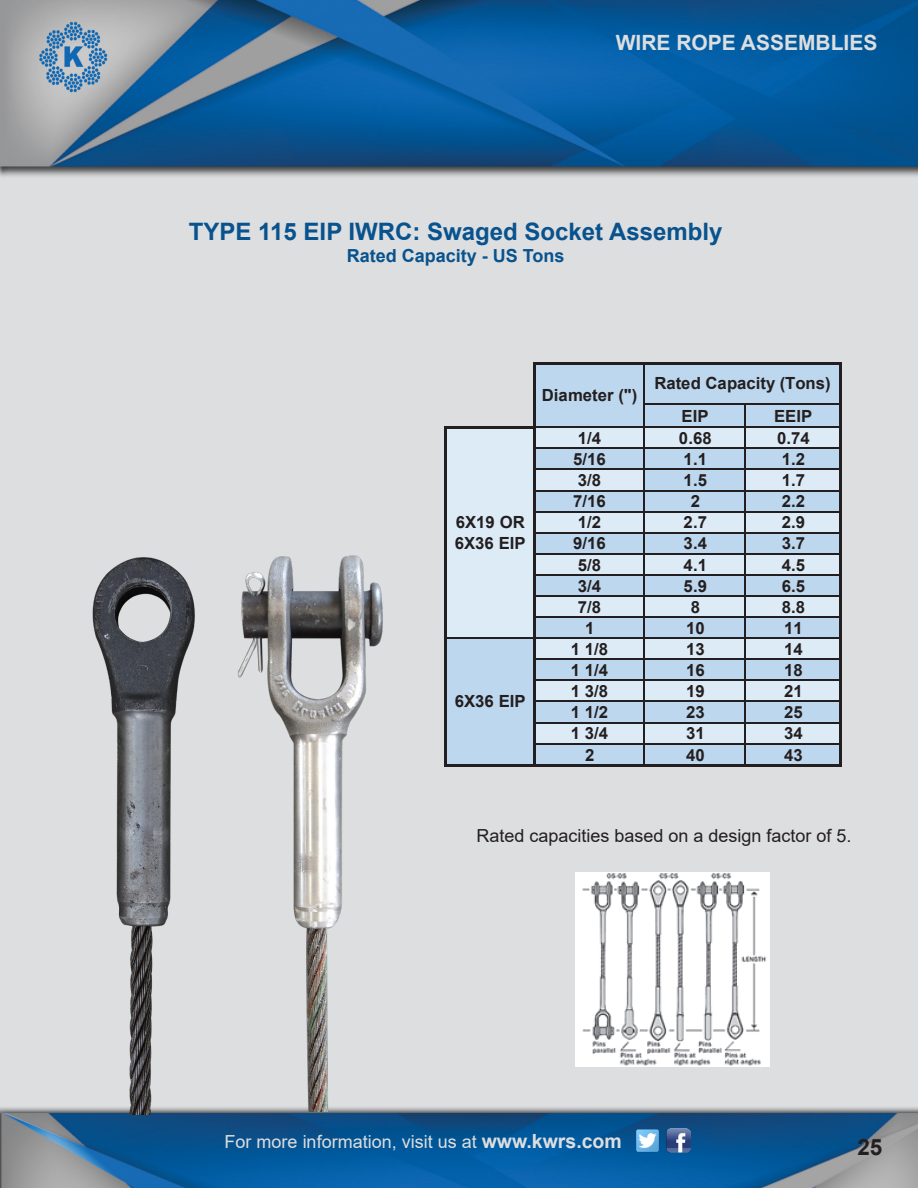
<style>
.page{position:relative;width:918px;height:1188px;background:#fff}
.page>*{position:absolute;margin:0;border:0;box-sizing:border-box;transform-origin:0 0}
.t1{font:700 24px "Arial";color:#08528d}
.t2{font:700 22.5px "Arial";color:#231f20}
.t3{font:700 21px "Arial";color:#dddee0}
.t4{font:18px "Arial";color:#dddee0}
.t5{font:18px "Arial";color:#231f20}
.t6{font:700 18px "Arial";color:#08528d}
.t7{font:700 16.8px/21.1px "Arial";letter-spacing:.005em;color:#231f20}
.s1{font-weight:700;font-size:19.5px}
</style>
<div class="page">
<div style="left:1px;top:0;width:917px;height:1188px;background:#dddee0"></div>
<img style="left:0;top:0;width:918px;height:182px">
<img style="left:0;top:1092px;width:918px;height:96px">
<img style="left:666px;top:1128px;width:24px;height:24px">
<img style="left:636px;top:1129px;width:23px;height:23px">
<img style="left:83px;top:557px;width:127px;height:557px">
<img style="left:228px;top:555px;width:172px;height:556px">
<img style="left:575px;top:873px;width:194px;height:194px">
<div style="left:535px;top:364px;width:305px;height:63px;background:#bdd7ee"></div>
<div style="left:446px;top:427px;width:89px;height:22px;background:#ddebf7"></div>
<div style="left:535px;top:427px;width:305px;height:22px;background:#ddebf7"></div>
<div style="left:446px;top:448px;width:89px;height:22px;background:#ddebf7"></div>
<div style="left:535px;top:448px;width:305px;height:22px;background:#bdd7ee"></div>
<div style="left:446px;top:469px;width:89px;height:22px;background:#ddebf7"></div>
<div style="left:535px;top:469px;width:109px;height:22px;background:#ddebf7"></div>
<div style="left:644px;top:469px;width:102px;height:22px;background:#bdd7ee"></div>
<div style="left:745px;top:469px;width:95px;height:22px;background:#ddebf7"></div>
<div style="left:446px;top:491px;width:89px;height:21px;background:#ddebf7"></div>
<div style="left:535px;top:491px;width:305px;height:21px;background:#bdd7ee"></div>
<div style="left:446px;top:512px;width:89px;height:21px;background:#ddebf7"></div>
<div style="left:535px;top:512px;width:305px;height:21px;background:#ddebf7"></div>
<div style="left:446px;top:533px;width:89px;height:21px;background:#ddebf7"></div>
<div style="left:535px;top:533px;width:305px;height:21px;background:#bdd7ee"></div>
<div style="left:446px;top:554px;width:89px;height:21px;background:#ddebf7"></div>
<div style="left:535px;top:554px;width:305px;height:21px;background:#ddebf7"></div>
<div style="left:446px;top:575px;width:89px;height:21px;background:#ddebf7"></div>
<div style="left:535px;top:575px;width:305px;height:21px;background:#bdd7ee"></div>
<div style="left:446px;top:596px;width:89px;height:21px;background:#ddebf7"></div>
<div style="left:535px;top:596px;width:305px;height:21px;background:#ddebf7"></div>
<div style="left:446px;top:617px;width:89px;height:21px;background:#ddebf7"></div>
<div style="left:535px;top:617px;width:305px;height:21px;background:#bdd7ee"></div>
<div style="left:446px;top:638px;width:89px;height:21px;background:#bdd7ee"></div>
<div style="left:535px;top:638px;width:305px;height:21px;background:#ddebf7"></div>
<div style="left:446px;top:659px;width:394px;height:22px;background:#bdd7ee"></div>
<div style="left:446px;top:680px;width:89px;height:22px;background:#bdd7ee"></div>
<div style="left:535px;top:680px;width:305px;height:22px;background:#ddebf7"></div>
<div style="left:446px;top:701px;width:394px;height:22px;background:#bdd7ee"></div>
<div style="left:446px;top:723px;width:89px;height:21px;background:#bdd7ee"></div>
<div style="left:535px;top:723px;width:305px;height:21px;background:#ddebf7"></div>
<div style="left:446px;top:744px;width:394px;height:22px;background:#bdd7ee"></div>
<hr style="left:447px;top:426px;width:89px;height:3px;background:#231f20">
<hr style="left:447px;top:638px;width:86px;height:1px;background:#231f20">
<hr style="left:533px;top:362px;width:3px;height:405px;background:#231f20">
<hr style="left:643px;top:365px;width:2px;height:399px;background:#231f20">
<hr style="left:839px;top:365px;width:3px;height:402px;background:#231f20">
<hr style="left:745px;top:404px;width:1px;height:360px;background:#231f20">
<hr style="left:444px;top:426px;width:3px;height:341px;background:#231f20">
<hr style="left:536px;top:362px;width:306px;height:3px;background:#231f20">
<hr style="left:645px;top:403px;width:194px;height:1px;background:#231f20">
<hr style="left:536px;top:427px;width:303px;height:1px;background:#231f20">
<hr style="left:536px;top:448px;width:303px;height:1px;background:#231f20">
<hr style="left:536px;top:469px;width:303px;height:1px;background:#231f20">
<hr style="left:536px;top:490px;width:303px;height:1px;background:#231f20">
<hr style="left:536px;top:511px;width:303px;height:1px;background:#231f20">
<hr style="left:536px;top:532px;width:303px;height:1px;background:#231f20">
<hr style="left:536px;top:553px;width:303px;height:2px;background:#231f20">
<hr style="left:536px;top:574px;width:303px;height:2px;background:#231f20">
<hr style="left:536px;top:595px;width:303px;height:2px;background:#231f20">
<hr style="left:536px;top:616px;width:303px;height:2px;background:#231f20">
<hr style="left:536px;top:638px;width:303px;height:1px;background:#231f20">
<hr style="left:536px;top:659px;width:303px;height:1px;background:#231f20">
<hr style="left:536px;top:680px;width:303px;height:1px;background:#231f20">
<hr style="left:536px;top:701px;width:303px;height:1px;background:#231f20">
<hr style="left:536px;top:722px;width:303px;height:1px;background:#231f20">
<hr style="left:536px;top:743px;width:303px;height:1px;background:#231f20">
<hr style="left:447px;top:764px;width:395px;height:3px;background:#231f20">
<p class="t3" style="left:616px;top:27px;width:263px">WIRE ROPE ASSEMBLIES</p>
<h1 class="t1" style="left:189px;top:215px;width:535px">TYPE 115 EIP IWRC: Swaged Socket Assembly</h1>
<p class="t6" style="left:347px;top:243px;width:219px">Rated Capacity - US Tons</p>
<p class="t7" style="left:455px;top:511px;width:73px">6X19 OR<br>6X36 EIP</p>
<p class="t7" style="left:455px;top:691px;width:73px">6X36 EIP</p>
<p class="t7" style="left:542px;top:385px;width:97px">Diameter (")</p>
<p class="t7" style="left:654px;top:373px;width:178px">Rated Capacity (Tons)</p>
<p class="t7" style="left:681px;top:405px;width:29px">EIP</p>
<p class="t7" style="left:774px;top:405px;width:40px">EEIP</p>
<p class="t7" style="left:578px;top:428px;width:25px">1/4</p>
<p class="t7" style="left:679px;top:428px;width:34px">0.68</p>
<p class="t7" style="left:777px;top:428px;width:34px">0.74</p>
<p class="t7" style="left:573px;top:449px;width:34px">5/16</p>
<p class="t7" style="left:684px;top:449px;width:25px">1.1</p>
<p class="t7" style="left:782px;top:449px;width:25px">1.2</p>
<p class="t7" style="left:578px;top:470px;width:25px">3/8</p>
<p class="t7" style="left:684px;top:470px;width:25px">1.5</p>
<p class="t7" style="left:782px;top:470px;width:25px">1.7</p>
<p class="t7" style="left:573px;top:491px;width:34px">7/16</p>
<p class="t7" style="left:691px;top:491px;width:11px">2</p>
<p class="t7" style="left:782px;top:491px;width:25px">2.2</p>
<p class="t7" style="left:578px;top:512px;width:25px">1/2</p>
<p class="t7" style="left:684px;top:512px;width:25px">2.7</p>
<p class="t7" style="left:782px;top:512px;width:25px">2.9</p>
<p class="t7" style="left:573px;top:533px;width:34px">9/16</p>
<p class="t7" style="left:684px;top:533px;width:25px">3.4</p>
<p class="t7" style="left:782px;top:533px;width:25px">3.7</p>
<p class="t7" style="left:578px;top:554px;width:25px">5/8</p>
<p class="t7" style="left:684px;top:554px;width:25px">4.1</p>
<p class="t7" style="left:782px;top:554px;width:25px">4.5</p>
<p class="t7" style="left:578px;top:575px;width:25px">3/4</p>
<p class="t7" style="left:684px;top:575px;width:25px">5.9</p>
<p class="t7" style="left:782px;top:575px;width:25px">6.5</p>
<p class="t7" style="left:578px;top:596px;width:25px">7/8</p>
<p class="t7" style="left:691px;top:596px;width:11px">8</p>
<p class="t7" style="left:782px;top:596px;width:25px">8.8</p>
<p class="t7" style="left:585px;top:618px;width:11px">1</p>
<p class="t7" style="left:686px;top:618px;width:20px">10</p>
<p class="t7" style="left:784px;top:618px;width:20px">11</p>
<p class="t7" style="left:571px;top:639px;width:39px">1 1/8</p>
<p class="t7" style="left:686px;top:639px;width:20px">13</p>
<p class="t7" style="left:784px;top:639px;width:20px">14</p>
<p class="t7" style="left:571px;top:660px;width:39px">1 1/4</p>
<p class="t7" style="left:686px;top:660px;width:20px">16</p>
<p class="t7" style="left:784px;top:660px;width:20px">18</p>
<p class="t7" style="left:571px;top:681px;width:39px">1 3/8</p>
<p class="t7" style="left:686px;top:681px;width:20px">19</p>
<p class="t7" style="left:784px;top:681px;width:20px">21</p>
<p class="t7" style="left:571px;top:702px;width:39px">1 1/2</p>
<p class="t7" style="left:686px;top:702px;width:20px">23</p>
<p class="t7" style="left:784px;top:702px;width:20px">25</p>
<p class="t7" style="left:571px;top:723px;width:39px">1 3/4</p>
<p class="t7" style="left:686px;top:723px;width:20px">31</p>
<p class="t7" style="left:784px;top:723px;width:20px">34</p>
<p class="t7" style="left:585px;top:744px;width:11px">2</p>
<p class="t7" style="left:686px;top:744px;width:20px">40</p>
<p class="t7" style="left:784px;top:744px;width:20px">43</p>
<p class="t5" style="left:476px;top:823px;width:377px">Rated capacities based on a design factor of 5.</p>
<p class="t4" style="left:225px;top:1129px;width:399px">For more information, visit us at <span class="s1">www.kwrs.com</span></p>
<h2 class="t2" style="left:857px;top:1132px;width:27px">25</h2>
</div>
